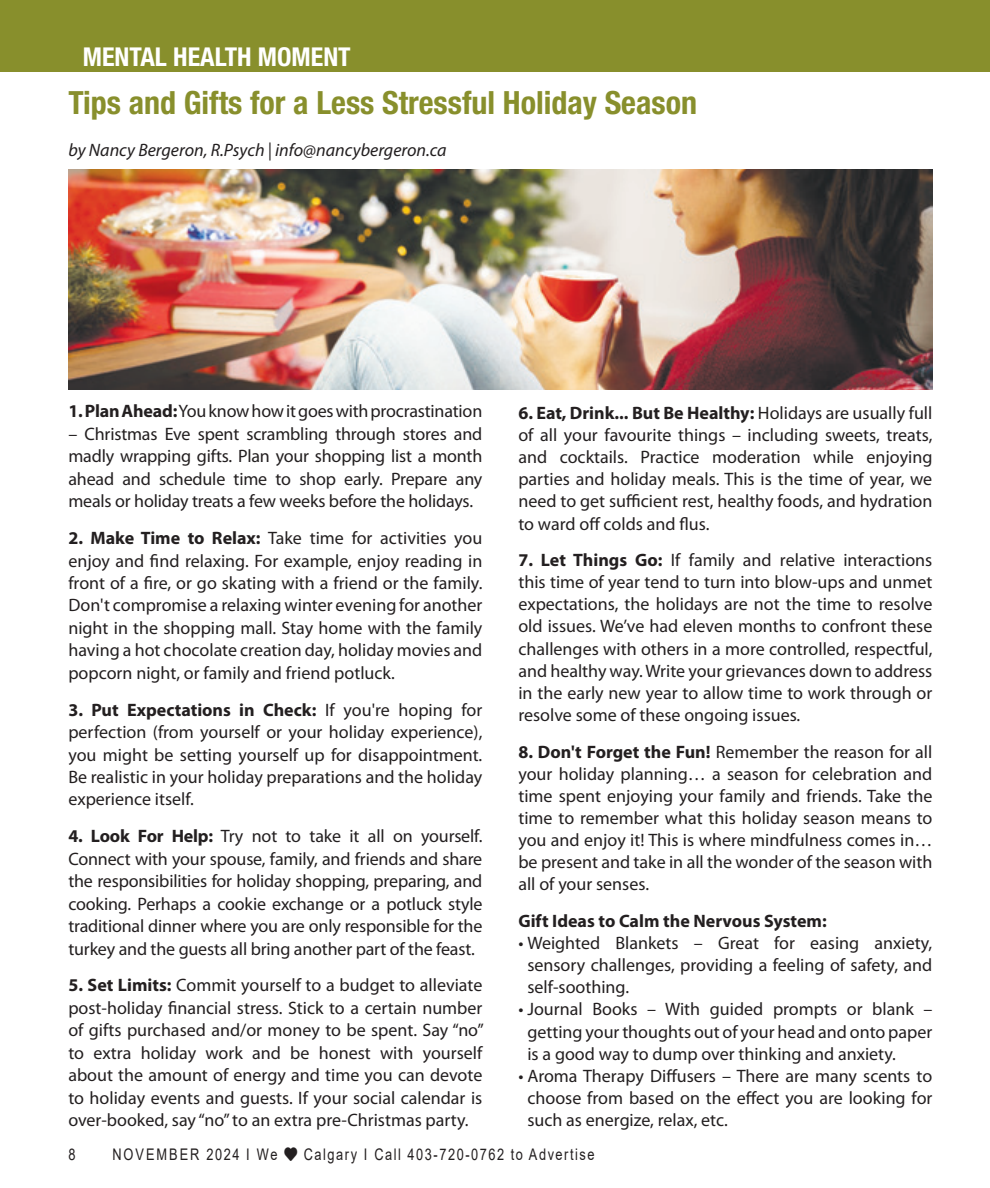
<style>
.page{position:relative;width:990px;height:1188px;background:#fff}
.page>*{position:absolute;margin:0;border:0;box-sizing:border-box;transform-origin:0 0}
.In_Around_title{font:700 condensed 32px "Helvetica Neue LT Std";color:#888f2c}
.t1{font:700 condensed 26px "Helvetica Neue LT Std";color:#fff}
.t2{font:18px/22.4px "Myriad Pro";color:#231f20;text-align:justify}
.Body_text{font:italic 18px "Myriad Pro";color:#231f20}
.t3{font:700 18px "Myriad Pro";color:#231f20}
.t4{font:16px "Arial";letter-spacing:.12em;color:#231f20;scale:.8 1}
.s1{font-weight:700}
</style>
<div class="page">
<div style="left:0;top:0;width:990px;height:72px;background:#888f2c"></div>
<img style="left:68px;top:169px;width:864px;height:221px">
<p class="t1" style="left:83px;top:41px;width:270px">MENTAL HEALTH MOMENT</p>
<p class="In_Around_title" style="left:68px;top:84px;width:630px">Tips and Gifts for a Less Stressful Holiday Season</p>
<p class="Body_text" style="left:68px;top:139px;width:380px">by Nancy Bergeron, R.Psych | info@nancybergeron.ca</p>
<p class="t2" style="left:68px;top:400px;width:415px"><span class="s1">1. Plan Ahead:</span> You know how it goes with procrastination</p>
<p class="t2" style="left:68px;top:422px;width:416px">– Christmas Eve spent scrambling through stores and madly wrapping gifts. Plan your shopping list a month ahead and schedule time to shop early. Prepare any meals or holiday treats a few weeks before the holidays.</p>
<p class="t2" style="left:68px;top:527px;width:416px"><span class="s1">2. Make Time to Relax:</span> Take time for activities you enjoy and find relaxing. For example, enjoy reading in front of a fire, or go skating with a friend or the family.<br>Don't compromise a relaxing winter evening for another night in the shopping mall. Stay home with the family having a hot chocolate creation day, holiday movies and popcorn night, or family and friend potluck.</p>
<p class="t2" style="left:68px;top:698px;width:416px"><span class="s1">3. Put Expectations in Check:</span> If you're hoping for perfection (from yourself or your holiday experience), you might be setting yourself up for disappointment.<br>Be realistic in your holiday preparations and the holiday experience itself.</p>
<p class="t2" style="left:68px;top:825px;width:416px"><span class="s1">4. Look For Help:</span> Try not to take it all on yourself.<br>Connect with your spouse, family, and friends and share the responsibilities for holiday shopping, preparing, and cooking. Perhaps a cookie exchange or a potluck style traditional dinner where you are only responsible for the turkey and the guests all bring another part of the feast.</p>
<p class="t2" style="left:68px;top:974px;width:417px"><span class="s1">5. Set Limits:</span> Commit yourself to a budget to alleviate post-holiday financial stress. Stick to a certain number of gifts purchased and/or money to be spent. Say “no” to extra holiday work and be honest with yourself about the amount of energy and time you can devote to holiday events and guests. If your social calendar is over-booked, say “no” to an extra pre-Christmas party.</p>
<p class="t2" style="left:518px;top:401px;width:416px"><span class="s1">6. Eat, Drink... But Be Healthy:</span> Holidays are usually full of all your favourite things – including sweets, treats, and cocktails. Practice moderation while enjoying parties and holiday meals. This is the time of year, we need to get sufficient rest, healthy foods, and hydration to ward off colds and flus.</p>
<p class="t2" style="left:518px;top:549px;width:416px"><span class="s1">7. Let Things Go:</span> If family and relative interactions this time of year tend to turn into blow-ups and unmet expectations, the holidays are not the time to resolve old issues. We’ve had eleven months to confront these challenges with others in a more controlled, respectful, and healthy way. Write your grievances down to address in the early new year to allow time to work through or resolve some of these ongoing issues.</p>
<p class="t2" style="left:518px;top:740px;width:416px"><span class="s1">8. Don't Forget the Fun!</span> Remember the reason for all your holiday planning… a season for celebration and time spent enjoying your family and friends. Take the time to remember what this holiday season means to you and enjoy it! This is where mindfulness comes in… be present and take in all the wonder of the season with all of your senses.</p>
<p class="t3" style="left:518px;top:909px;width:310px">Gift Ideas to Calm the Nervous System:</p>
<p class="t2" style="left:527px;top:932px;width:407px;text-indent:-9px">• Weighted Blankets – Great for easing anxiety, sensory challenges, providing a feeling of safety, and self-soothing.</p>
<p class="t2" style="left:527px;top:998px;width:407px;text-indent:-9px">• Journal Books – With guided prompts or blank – getting your thoughts out of your head and onto paper is a good way to dump over thinking and anxiety.</p>
<p class="t2" style="left:527px;top:1064px;width:407px;text-indent:-9px">• Aroma Therapy Diffusers – There are many scents to choose from based on the effect you are looking for such as energize, relax, etc.</p>
<p class="t4" style="left:68px;top:1144px;width:10px">8</p>
<p class="t4" style="left:112px;top:1144px;width:604px">NOVEMBER 2024 I We ♥ Calgary I Call 403-720-0762 to Advertise</p>
</div>
